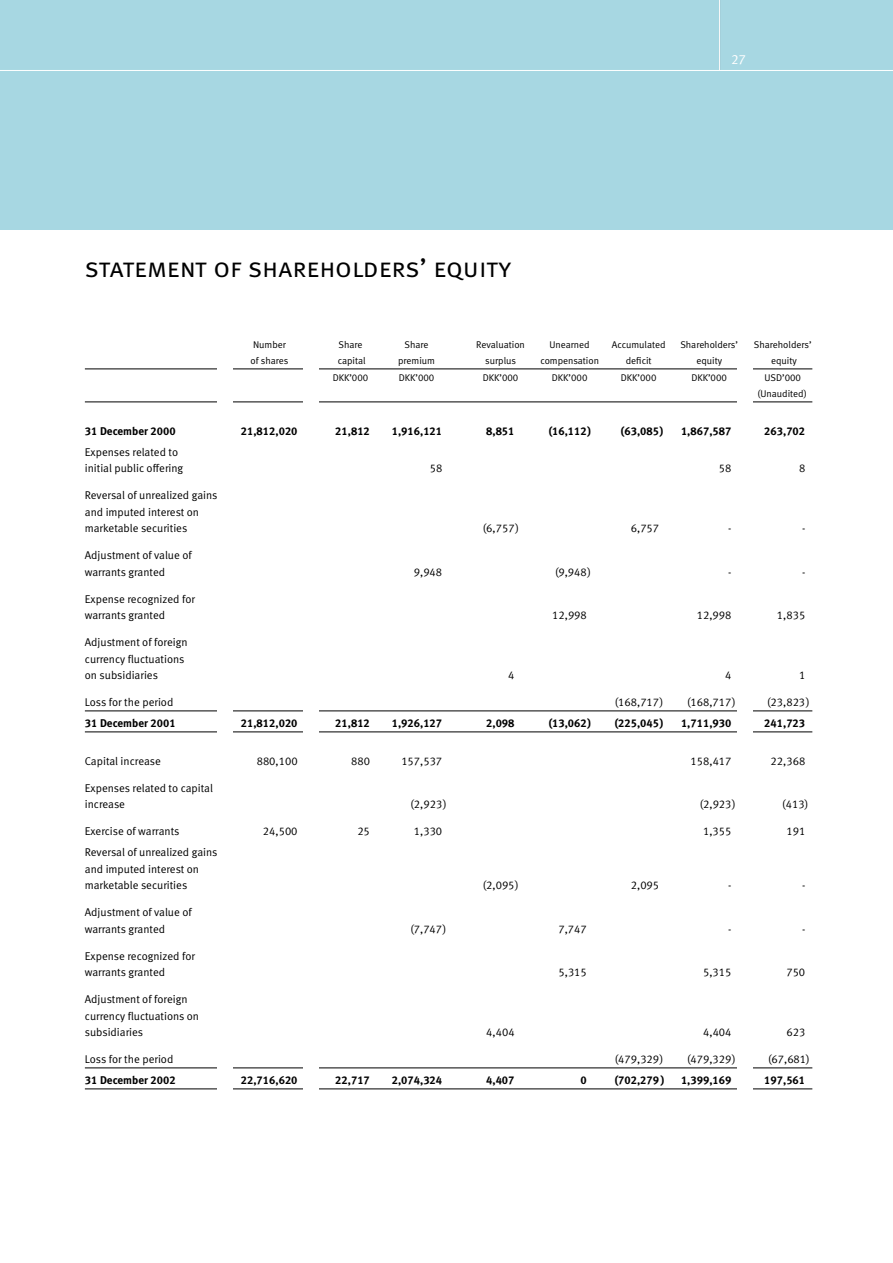
<style>
.page{position:relative;width:893px;height:1263px;background:#fff}
.page>*{position:absolute;margin:0;border:0;box-sizing:border-box;transform-origin:0 0}
.t1{font:27px "Meta Normal LF Caps";color:#000}
.t2{font:13.5px "Meta Normal LF";color:#fff}
.t3{font:11.25px/16.5px "Meta Normal LF";color:#000}
.t4{font:11.25px "Meta Bold LF";color:#000}
.t5{font:9.75px/16.5px "Meta Normal LF";color:#000;text-align:center}
</style>
<div class="page">
<hr style="left:85px;top:369px;width:727px;height:1px;background:#000">
<hr style="left:85px;top:402px;width:727px;height:1px;background:#000">
<hr style="left:85px;top:711px;width:727px;height:1px;background:#000">
<hr style="left:85px;top:732px;width:727px;height:1px;background:#000">
<hr style="left:85px;top:1068px;width:727px;height:1px;background:#000">
<hr style="left:85px;top:1089px;width:727px;height:1px;background:#000">
<div style="left:217px;top:330px;width:16px;height:856px;background:#fff"></div>
<div style="left:737px;top:357px;width:15px;height:767px;background:#fff"></div>
<div style="left:303px;top:330px;width:16px;height:856px;background:#fff"></div>
<div style="left:0;top:0;width:892px;height:230px;background:#a7d7e2"></div>
<hr style="left:719px;top:0;width:1px;height:71px;background:#fff">
<hr style="left:0;top:70px;width:892px;height:1px;background:#fff">
<h1 class="t1" style="left:85px;top:251px;width:427px">statement of shareholders’ equity</h1>
<p class="t2" style="left:731px;top:54px;width:17px">27</p>
<p class="t5" style="left:253px;top:337px;width:34px">Number</p>
<p class="t5" style="left:338px;top:337px;width:25px">Share</p>
<p class="t5" style="left:404px;top:337px;width:25px">Share</p>
<p class="t5" style="left:476px;top:337px;width:50px">Revaluation</p>
<p class="t5" style="left:549px;top:337px;width:42px">Unearned</p>
<p class="t5" style="left:611px;top:337px;width:55px">Accumulated</p>
<p class="t5" style="left:680px;top:337px;width:59px">Shareholders’</p>
<p class="t5" style="left:753px;top:337px;width:59px">Shareholders’</p>
<p class="t5" style="left:250px;top:354px;width:39px">of shares</p>
<p class="t5" style="left:338px;top:354px;width:29px">capital</p>
<p class="t5" style="left:398px;top:354px;width:38px">premium</p>
<p class="t5" style="left:485px;top:354px;width:32px">surplus</p>
<p class="t5" style="left:540px;top:354px;width:60px">compensation</p>
<p class="t5" style="left:626px;top:354px;width:27px">deficit</p>
<p class="t5" style="left:696px;top:354px;width:27px">equity</p>
<p class="t5" style="left:771px;top:354px;width:27px">equity</p>
<p class="t5" style="left:333px;top:370px;width:37px">DKK’000</p>
<p class="t5" style="left:399px;top:370px;width:37px">DKK’000</p>
<p class="t5" style="left:483px;top:370px;width:37px">DKK’000</p>
<p class="t5" style="left:552px;top:370px;width:37px">DKK’000</p>
<p class="t5" style="left:621px;top:370px;width:37px">DKK’000</p>
<p class="t5" style="left:691px;top:370px;width:37px">DKK’000</p>
<p class="t5" style="left:757px;top:370px;width:51px">USD’000 (Unaudited)</p>
<p class="t4" style="left:85px;top:427px;width:92px">31 December 2000</p>
<p class="t4" style="left:241px;top:427px;width:58px">21,812,020</p>
<p class="t4" style="left:335px;top:427px;width:36px">21,812</p>
<p class="t4" style="left:392px;top:427px;width:52px">1,916,121</p>
<p class="t4" style="left:486px;top:427px;width:30px">8,851</p>
<p class="t4" style="left:548px;top:427px;width:44px">(16,112 )</p>
<p class="t4" style="left:621px;top:427px;width:44px">(63,085 )</p>
<p class="t4" style="left:681px;top:427px;width:52px">1,867,587</p>
<p class="t4" style="left:764px;top:427px;width:42px">263,702</p>
<p class="t3" style="left:85px;top:445px;width:100px">Expenses related to initial public offering</p>
<p class="t3" style="left:429px;top:461px;width:14px">58</p>
<p class="t3" style="left:719px;top:461px;width:14px">58</p>
<p class="t3" style="left:799px;top:461px;width:8px">8</p>
<p class="t3" style="left:85px;top:488px;width:134px">Reversal of unrealized gains and imputed interest on marketable securities</p>
<p class="t3" style="left:85px;top:548px;width:108px">Adjustment of value of warrants granted</p>
<p class="t3" style="left:85px;top:592px;width:112px">Expense recognized for warrants granted</p>
<p class="t3" style="left:85px;top:635px;width:104px">Adjustment of foreign currency fluctuations on subsidiaries</p>
<p class="t3" style="left:482px;top:521px;width:38px">(6,757 )</p>
<p class="t3" style="left:631px;top:521px;width:30px">6,757</p>
<p class="t3" style="left:728px;top:521px;width:5px">-</p>
<p class="t3" style="left:802px;top:521px;width:5px">-</p>
<p class="t3" style="left:414px;top:565px;width:30px">9,948</p>
<p class="t3" style="left:555px;top:565px;width:38px">(9,948 )</p>
<p class="t3" style="left:728px;top:565px;width:5px">-</p>
<p class="t3" style="left:802px;top:565px;width:5px">-</p>
<p class="t3" style="left:552px;top:608px;width:36px">12,998</p>
<p class="t3" style="left:697px;top:608px;width:36px">12,998</p>
<p class="t3" style="left:777px;top:608px;width:30px">1,835</p>
<p class="t3" style="left:508px;top:668px;width:8px">4</p>
<p class="t3" style="left:725px;top:668px;width:8px">4</p>
<p class="t3" style="left:799px;top:668px;width:8px">1</p>
<p class="t3" style="left:85px;top:695px;width:90px">Loss for the period</p>
<p class="t3" style="left:614px;top:695px;width:50px">(168,717 )</p>
<p class="t3" style="left:687px;top:695px;width:50px">(168,717 )</p>
<p class="t3" style="left:767px;top:695px;width:44px">(23,823 )</p>
<p class="t4" style="left:85px;top:719px;width:92px">31 December 2001</p>
<p class="t4" style="left:241px;top:719px;width:58px">21,812,020</p>
<p class="t4" style="left:335px;top:719px;width:36px">21,812</p>
<p class="t4" style="left:392px;top:719px;width:52px">1,926,127</p>
<p class="t4" style="left:486px;top:719px;width:30px">2,098</p>
<p class="t4" style="left:548px;top:719px;width:44px">(13,062 )</p>
<p class="t4" style="left:614px;top:719px;width:50px">(225,045 )</p>
<p class="t4" style="left:681px;top:719px;width:52px">1,711,930</p>
<p class="t4" style="left:764px;top:719px;width:42px">241,723</p>
<p class="t3" style="left:85px;top:754px;width:77px">Capital increase</p>
<p class="t3" style="left:257px;top:754px;width:42px">880,100</p>
<p class="t3" style="left:351px;top:754px;width:20px">880</p>
<p class="t3" style="left:401px;top:754px;width:42px">157,537</p>
<p class="t3" style="left:690px;top:754px;width:42px">158,417</p>
<p class="t3" style="left:770px;top:754px;width:36px">22,368</p>
<p class="t3" style="left:85px;top:781px;width:129px">Expenses related to capital increase</p>
<p class="t3" style="left:410px;top:797px;width:38px">(2,923 )</p>
<p class="t3" style="left:699px;top:797px;width:38px">(2,923 )</p>
<p class="t3" style="left:782px;top:797px;width:27px">(413)</p>
<p class="t3" style="left:85px;top:824px;width:96px">Exercise of warrants</p>
<p class="t3" style="left:263px;top:824px;width:36px">24,500</p>
<p class="t3" style="left:357px;top:824px;width:14px">25</p>
<p class="t3" style="left:414px;top:824px;width:30px">1,330</p>
<p class="t3" style="left:703px;top:824px;width:30px">1,355</p>
<p class="t3" style="left:786px;top:824px;width:20px">191</p>
<p class="t3" style="left:85px;top:845px;width:134px">Reversal of unrealized gains and imputed interest on marketable securities</p>
<p class="t3" style="left:482px;top:878px;width:38px">(2,095)</p>
<p class="t3" style="left:631px;top:878px;width:30px">2,095</p>
<p class="t3" style="left:728px;top:878px;width:5px">-</p>
<p class="t3" style="left:802px;top:878px;width:5px">-</p>
<p class="t3" style="left:85px;top:905px;width:108px">Adjustment of value of warrants granted</p>
<p class="t3" style="left:85px;top:949px;width:112px">Expense recognized for warrants granted</p>
<p class="t3" style="left:85px;top:992px;width:116px">Adjustment of foreign currency fluctuations on subsidiaries</p>
<p class="t3" style="left:410px;top:922px;width:38px">(7,747 )</p>
<p class="t3" style="left:558px;top:922px;width:30px">7,747</p>
<p class="t3" style="left:728px;top:922px;width:5px">-</p>
<p class="t3" style="left:802px;top:922px;width:5px">-</p>
<p class="t3" style="left:558px;top:965px;width:30px">5,315</p>
<p class="t3" style="left:703px;top:965px;width:30px">5,315</p>
<p class="t3" style="left:786px;top:965px;width:20px">750</p>
<p class="t3" style="left:486px;top:1025px;width:30px">4,404</p>
<p class="t3" style="left:703px;top:1025px;width:30px">4,404</p>
<p class="t3" style="left:786px;top:1025px;width:20px">623</p>
<p class="t3" style="left:85px;top:1052px;width:90px">Loss for the period</p>
<p class="t3" style="left:614px;top:1052px;width:50px">(479,329 )</p>
<p class="t3" style="left:687px;top:1052px;width:50px">(479,329 )</p>
<p class="t3" style="left:768px;top:1052px;width:43px">(67,681)</p>
<p class="t4" style="left:85px;top:1076px;width:92px">31 December 2002</p>
<p class="t4" style="left:241px;top:1076px;width:58px">22,716,620</p>
<p class="t4" style="left:335px;top:1076px;width:36px">22,717</p>
<p class="t4" style="left:392px;top:1076px;width:52px">2,074,324</p>
<p class="t4" style="left:486px;top:1076px;width:30px">4,407</p>
<p class="t4" style="left:580px;top:1076px;width:8px">0</p>
<p class="t4" style="left:614px;top:1076px;width:51px">(702,279 )</p>
<p class="t4" style="left:681px;top:1076px;width:52px">1,399,169</p>
<p class="t4" style="left:764px;top:1076px;width:42px">197,561</p>
</div>
